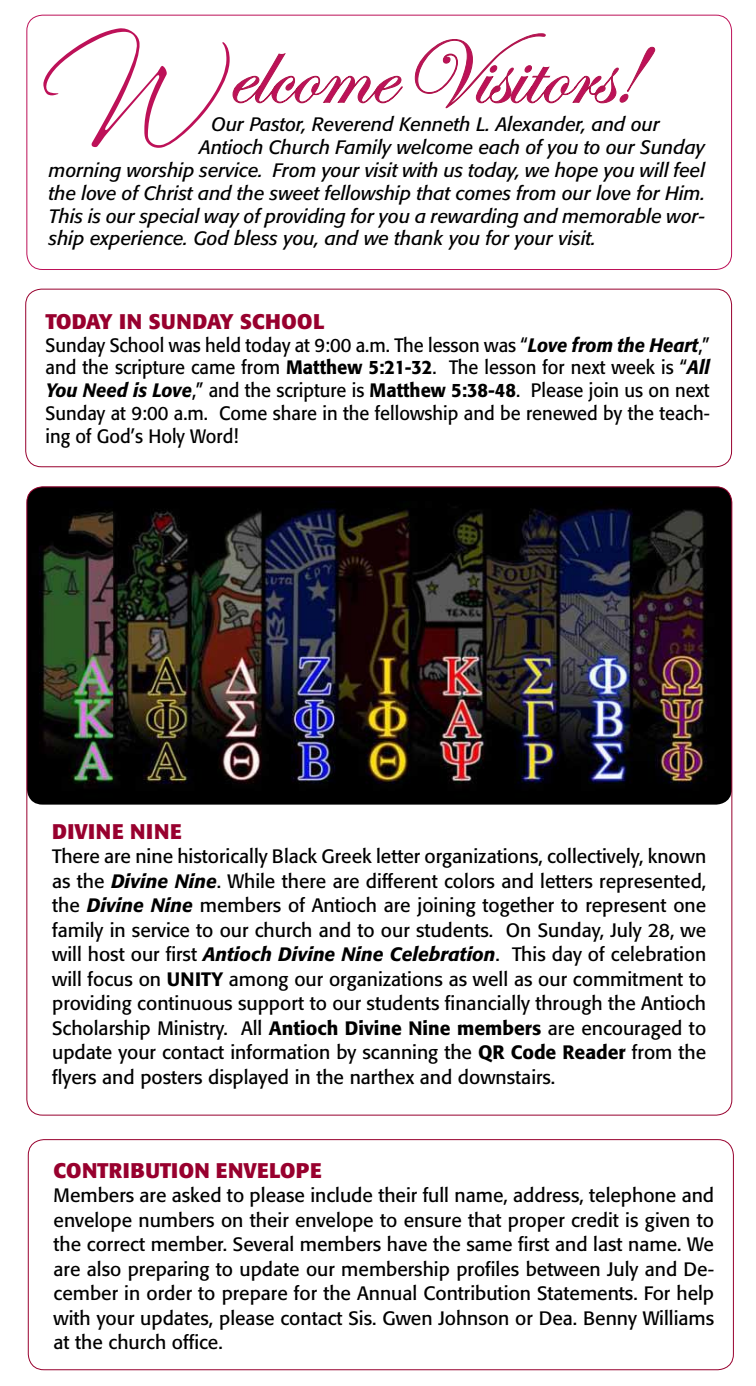
<style>
.page{position:relative;width:756px;height:1386px;background:#fff}
.page>*{position:absolute;margin:0;border:0;box-sizing:border-box;transform-origin:0 0}
.t1{font:700 21px "Formata";letter-spacing:.02em;color:#98002e}
.t2{font:700 21px "Formata";letter-spacing:.04em;color:#98002e}
.t3{font:19.25px/24.5px "Formata";color:#000;text-align:justify}
.t4{font:italic 19.25px "Formata";color:#000}
.t5{font:19.25px/22.8px "Formata";color:#000;text-align:justify;scale:.95 1}
.s1{font-weight:500;font-style:italic}
.s2{font-weight:500}
</style>
<div class="page">
<img style="left:28px;top:487px;width:704px;height:318px">
<div style="left:25px;top:289px;width:707px;height:178px;border:1px solid #98002e;border-radius:16px"></div>
<div style="left:26px;top:15px;width:706px;height:255px;border:1px solid #bd1158;border-radius:16px"></div>
<svg style="left:43px;top:28px;width:612px;height:120px"></svg>
<div style="left:28px;top:1139px;width:706px;height:231px;border:1px solid #98002e;border-radius:16px"></div>
<p class="t4" style="left:212px;top:113px;width:450px">Our Pastor, Reverend Kenneth L. Alexander, and our</p>
<p class="t4" style="left:199px;top:136px;width:507px">Antioch Church Family welcome each of you to our Sunday</p>
<p class="t4" style="left:49px;top:159px;width:658px">morning worship service. From your visit with us today, we hope you will feel</p>
<p class="t4" style="left:49px;top:181px;width:658px">the love of Christ and the sweet fellowship that comes from our love for Him.</p>
<p class="t4" style="left:49px;top:204px;width:658px">This is our special way of providing for you a rewarding and memorable wor-</p>
<p class="t4" style="left:49px;top:227px;width:548px">ship experience. God bless you, and we thank you for your visit.</p>
<p class="t1" style="left:46px;top:308px;width:280px">TODAY IN SUNDAY SCHOOL</p>
<p class="t5" style="left:46px;top:333px;width:701px">Sunday School was held today at 9:00 a.m. The lesson was “<span class="s1">Love from the Heart</span>,” and the scripture came from <span class="s2">Matthew 5:21-32</span>. The lesson for next week is “<span class="s1">All You Need is Love</span>,” and the scripture is <span class="s2">Matthew 5:38-48</span>. Please join us on next Sunday at 9:00 a.m. Come share in the fellowship and be renewed by the teach&shy;ing of God’s Holy Word!</p>
<p class="t2" style="left:52px;top:818px;width:131px">DIVINE NINE</p>
<p class="t3" style="left:52px;top:844px;width:656px">There are nine historically Black Greek letter organizations, collectively, known as the <span class="s1">Divine Nine</span>. While there are different colors and letters represented, the <span class="s1">Divine Nine</span> members of Antioch are joining together to represent one family in service to our church and to our students. On Sunday, July 28, we will host our first <span class="s1">Antioch Divine Nine Celebration</span>. This day of celebration will focus on <span class="s2">UNITY</span> among our organizations as well as our commitment to providing continuous support to our students financially through the Antioch Scholarship Ministry. All <span class="s2">Antioch Divine Nine members</span> are encouraged to update your contact information by scanning the <span class="s2">QR Code Reader</span> from the flyers and posters displayed in the narthex and downstairs.</p>
<p class="t1" style="left:54px;top:1157px;width:270px">CONTRIBUTION ENVELOPE</p>
<p class="t3" style="left:54px;top:1183px;width:662px">Members are asked to please include their full name, address, telephone and envelope numbers on their envelope to ensure that proper credit is given to the correct member. Several members have the same first and last name. We are also preparing to update our membership profiles between July and De&shy;cember in order to prepare for the Annual Contribution Statements. For help with your updates, please contact Sis. Gwen Johnson or Dea. Benny Williams at the church office.</p>
</div>
